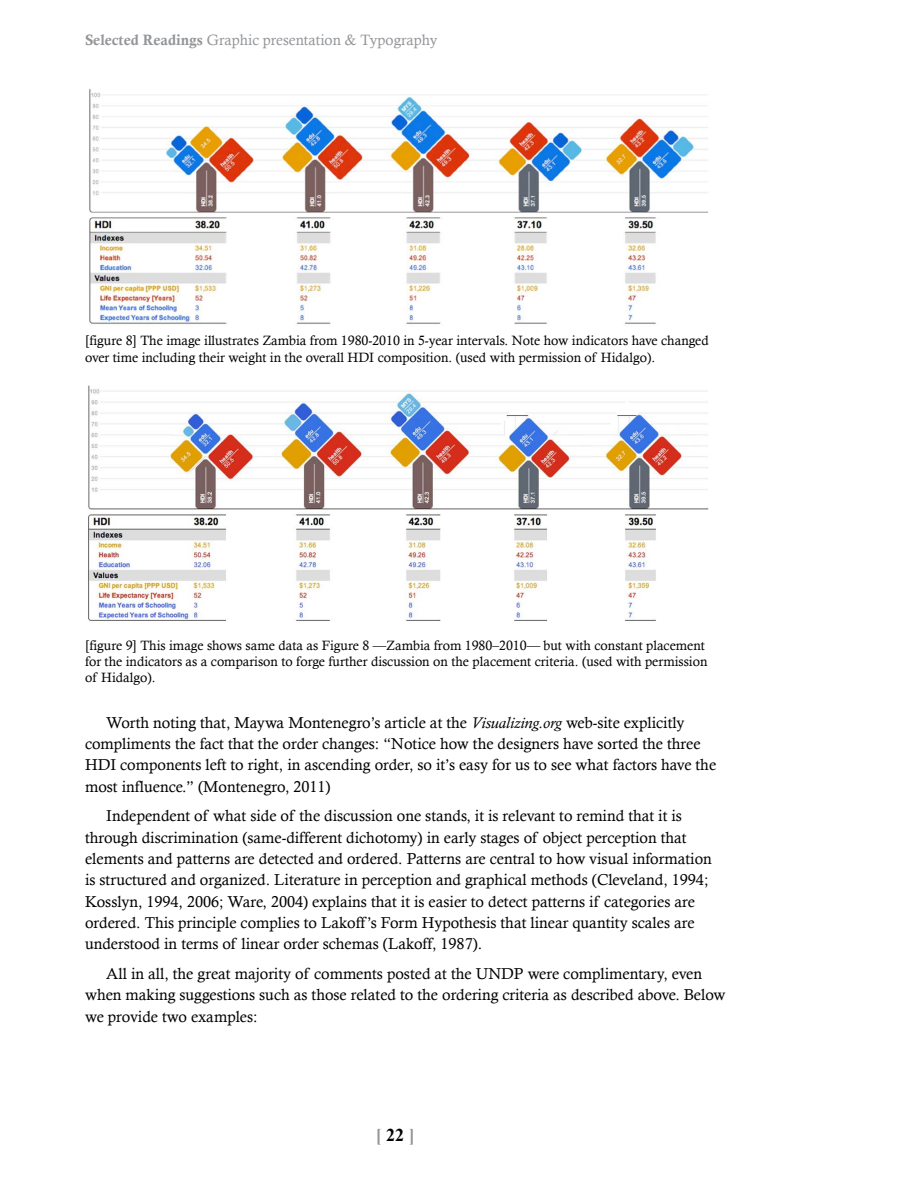
<style>
.page{position:relative;width:918px;height:1188px;background:#fff}
.page>*{position:absolute;margin:0;border:0;box-sizing:border-box;transform-origin:0 0}
.t1{font:700 18px "Times New Roman";color:#939598}
.t2{font:15.75px/21.3px "Calisto";color:#000}
.t3{font:15px "Calisto";color:#939598}
.t4{font:13.5px/16.2px "Calisto";color:#000}
.s1{font-family:"Calis MT Bol"}
.s2{font-style:italic}
.s3{color:#000}
</style>
<div class="page">
<img style="left:89px;top:89px;width:619px;height:237px">
<img style="left:88px;top:385px;width:620px;height:237px">
<p class="t3" style="left:85px;top:31px;width:354px"><span class="s1">Selected Readings</span> Graphic presentation &amp; Typography</p>
<p class="t4" style="left:85px;top:333px;width:625px">[figure 8] The image illustrates Zambia from 1980-2010 in 5-year intervals. Note how indicators have changed over time including their weight in the overall HDI composition. (used with permission of Hidalgo).</p>
<p class="t4" style="left:85px;top:637px;width:624px">[figure 9] This image shows same data as Figure 8 —Zambia from 1980–2010— but with constant placement for the indicators as a comparison to forge further discussion on the placement criteria. (used with permission of Hidalgo).</p>
<p class="t2" style="left:85px;top:712px;width:633px;text-indent:21px">Worth noting that, Maywa Montenegro’s article at the <span class="s2">Visualizing.org</span> web-site explicitly compliments the fact that the order changes: “Notice how the designers have sorted the three HDI components left to right, in ascending order, so it’s easy for us to see what factors have the most influence.” (Montenegro, 2011)</p>
<p class="t2" style="left:85px;top:805px;width:628px;text-indent:21px">Independent of what side of the discussion one stands, it is relevant to remind that it is through discrimination (same-different dichotomy) in early stages of object perception that elements and patterns are detected and ordered. Patterns are central to how visual information is structured and organized. Literature in perception and graphical methods (Cleveland, 1994; Kosslyn, 1994, 2006; Ware, 2004) explains that it is easier to detect patterns if categories are ordered. This principle complies to Lakoff’s Form Hypothesis that linear quantity scales are understood in terms of linear order schemas (Lakoff, 1987).</p>
<p class="t2" style="left:85px;top:963px;width:642px;text-indent:21px">All in all, the great majority of comments posted at the UNDP were complimentary, even when making suggestions such as those related to the ordering criteria as described above. Below we provide two examples:</p>
<p class="t1" style="left:376px;top:1122px;width:40px">[ <span class="s3">22</span> ]</p>
</div>
